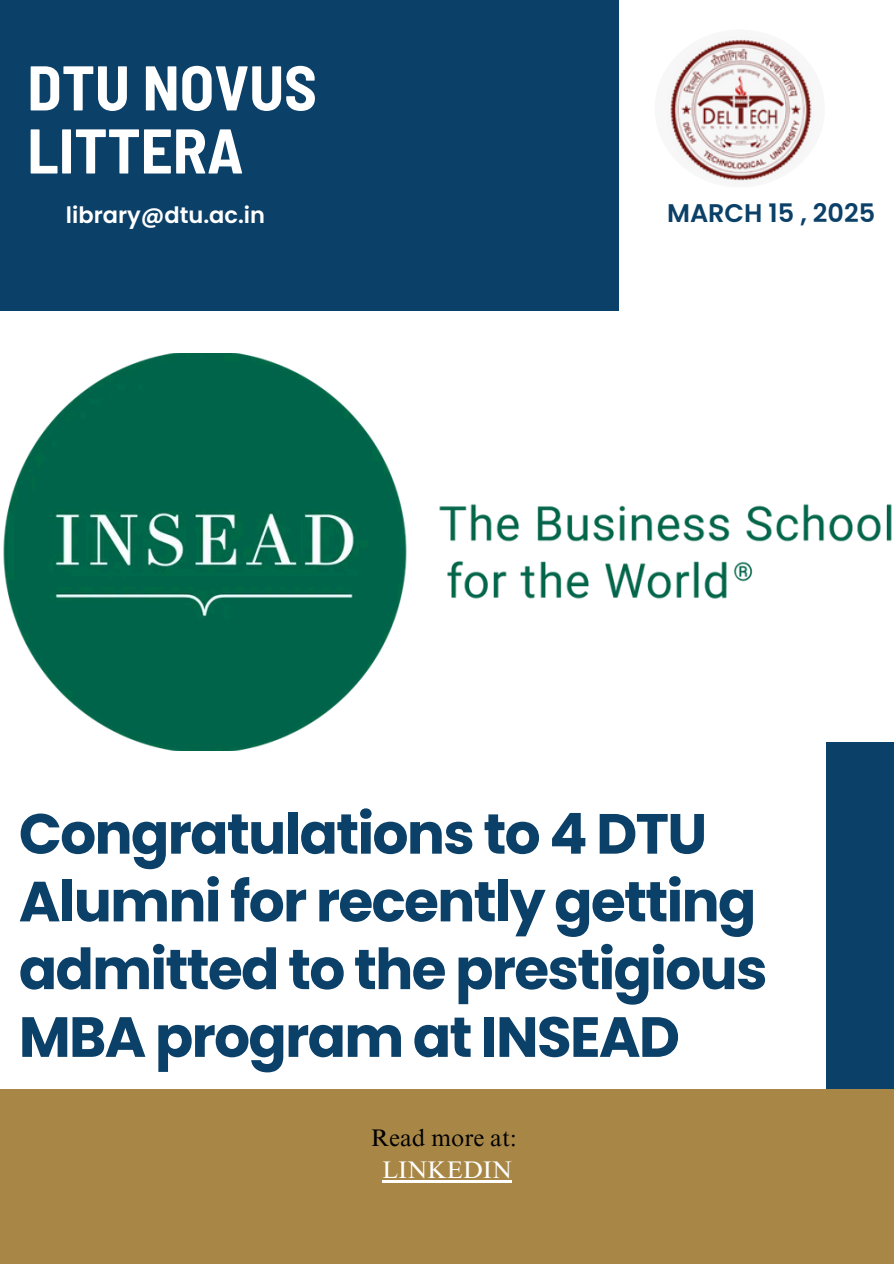
<style>
.page{position:relative;width:894px;height:1264px;background:#fff}
.page>*{position:absolute;margin:0;border:0;box-sizing:border-box;transform-origin:0 0}
.t1{font:700 semi-condensed 63px/63px "Barlow";color:#fff}
.t2{font:700 56.55px/67.7px "Poppins";letter-spacing:-.03em;color:#0b4068}
.t3{font:600 25.5px "Poppins";color:#0b4068}
.t4{font:24px/32.7px "Times NRMT Pro";color:#000;text-align:center}
.t5{font:600 22.5px "Poppins";color:#fff}
.s1{color:#fff}
</style>
<div class="page">
<div style="left:0;top:0;width:618px;height:311px;background:#0b4068"></div>
<div style="left:826px;top:742px;width:67px;height:521px;background:#0b4068"></div>
<div style="left:0;top:1089px;width:893px;height:174px;background:#a88746"></div>
<img style="left:654px;top:30px;width:170px;height:157px;border-radius:50%">
<img style="left:3px;top:353px;width:889px;height:397px">
<hr style="left:382px;top:1180px;width:129px;height:2px;background:#fff">
<p class="t1" style="left:27px;top:54px;width:291px">DTU NOVUS<br>LITTERA</p>
<h2 class="t5" style="left:66px;top:199px;width:201px">library@dtu.ac.in</h2>
<p class="t3" style="left:667px;top:195px;width:209px">MARCH 15 , 2025</p>
<h3 class="t2" style="left:19px;top:800px;width:750px">Congratulations to 4 DTU<br>Alumni for recently getting admitted to the prestigious<br>MBA program at INSEAD</h3>
<h4 class="t4" style="left:371px;top:1124px;width:147px">Read more at:<br><span class="s1">LINKEDIN</span></h4>
</div>
